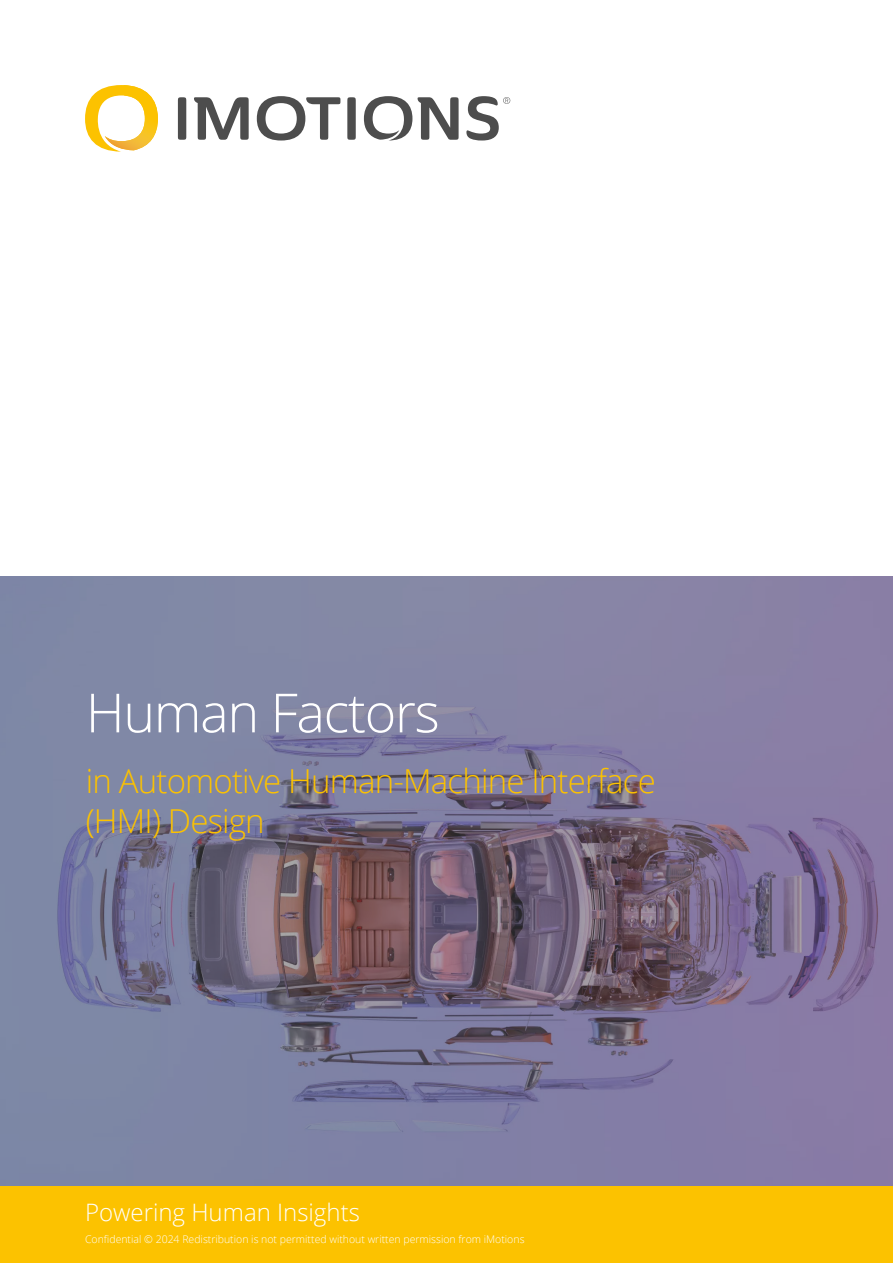
<style>
.page{position:relative;width:893px;height:1263px;background:#fff}
.page>*{position:absolute;margin:0;border:0;box-sizing:border-box;transform-origin:0 0}
.Frontpage_headline{font:300 54px "Open Sans";letter-spacing:-.025em;color:#fff}
.Frontpage_headline-2{font:300 33px/39.6px "Open Sans";letter-spacing:-.025em;color:#fcc200}
.Headline_3{font:300 24px "Open Sans";color:#fff}
.Table_headline_1{font:300 10.5px "Open Sans";color:#fff}
</style>
<div class="page">
<svg style="left:0;top:576px;width:893px;height:610px;background:#7d7998"></svg>
<div style="left:0;top:1186px;width:893px;height:77px;background:#fcc200"></div>
<svg style="left:85px;top:87px;width:50px;height:65px"></svg>
<img style="left:105px;top:85px;width:53px;height:65px">
<svg style="left:194px;top:97px;width:55px;height:43px"></svg>
<div style="left:178px;top:97px;width:8px;height:43px;background:#4d4d4d;border-radius:3px"></div>
<div style="left:347px;top:97px;width:9px;height:43px;background:#4d4d4d;border-radius:3px"></div>
<svg style="left:418px;top:97px;width:41px;height:43px"></svg>
<svg style="left:364px;top:96px;width:48px;height:44px"></svg>
<svg style="left:466px;top:96px;width:44px;height:45px"></svg>
<svg style="left:257px;top:96px;width:83px;height:45px"></svg>
<p class="Frontpage_headline" style="left:86px;top:676px;width:355px">Human Factors</p>
<p class="Frontpage_headline-2" style="left:86px;top:760px;width:571px">in Automotive Human-Machine Interface (HMI) Design</p>
<p class="Headline_3" style="left:85px;top:1196px;width:276px">Powering Human Insights</p>
<p class="Table_headline_1" style="left:85px;top:1232px;width:441px">Confidential © 2024 Redistribution is not permitted without written permission from iMotions</p>
</div>
